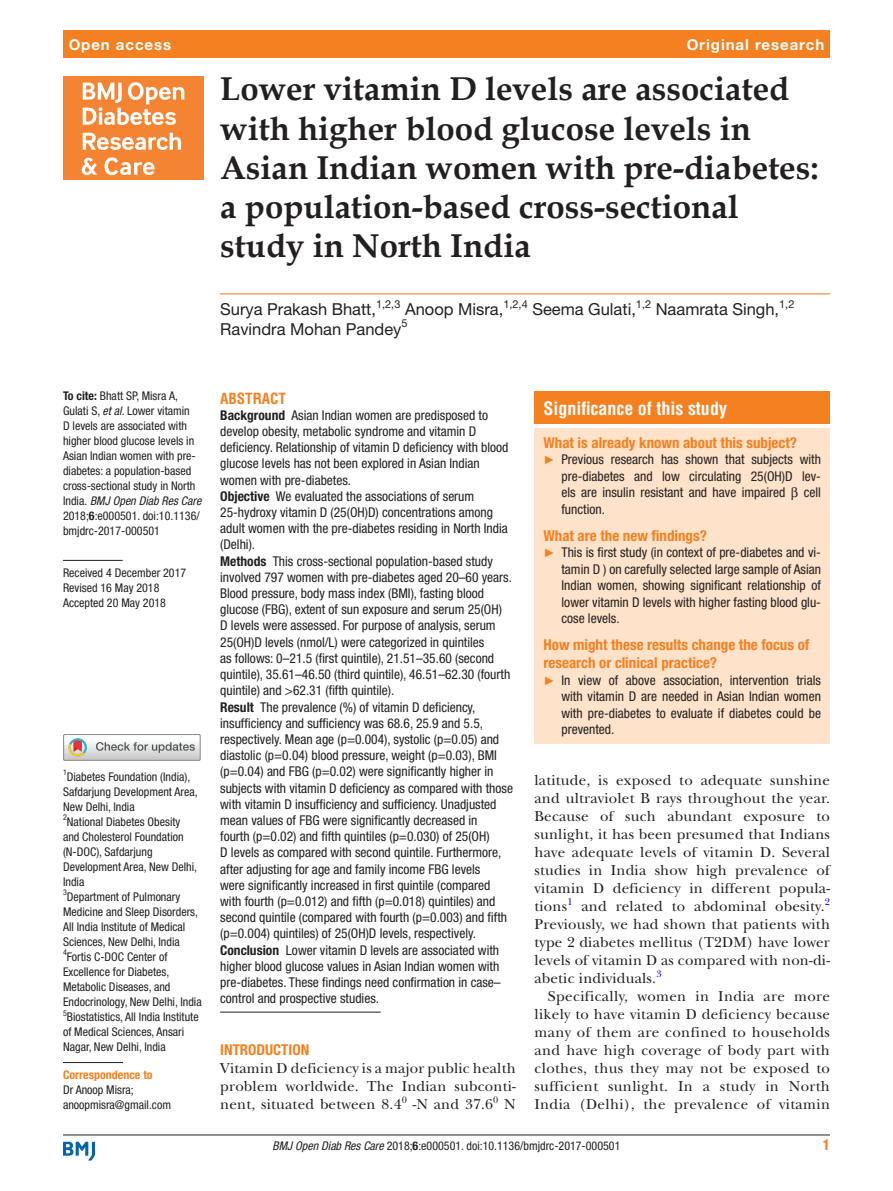
<style>
.page{position:relative;width:893px;height:1191px;background:#fff}
.page>*{position:absolute;margin:0;border:0;box-sizing:border-box;transform-origin:0 0}
.t1{font:700 33px/39px "Book Antiqua";color:#231f20}
.t2{font:700 condensed 18px "Helvetica";color:#fff}
.t3{font:16.5px "Helvetica Neue LT Std";color:#231f20}
.t4{font:15px/18px "New Baskerville";letter-spacing:.015em;color:#231f20;text-align:justify}
.t5{font:700 condensed 15px/18px "Helvetica Neue LT Std";color:#f58020}
.t6{font:700 15px "Helvetica Neue LT Std";letter-spacing:.065em;color:#fff}
.t7{font:700 condensed 15px "Helvetica";color:#f58020}
.t8{font:condensed 13.5px/16.2px "Helvetica Neue LT Std";color:#231f20;text-align:justify}
.t9{font:condensed 12px/15px "Helvetica Neue LT Std";color:#231f20}
.t10{font:700 condensed 12px "Helvetica Neue LT Std";color:#f58020}
.t11{font:10.95px "Helvetica Neue LT Std";color:#231f20}
.t12{font:9.9px "New Baskerville";color:#00f}
.t13{font:9.9px "New Baskerville";color:#231f20}
.t14{font:condensed 7.95px "Helvetica Neue LT Std";color:#231f20}
.s1{font-weight:700}
.s2{font-style:italic}
.s3{font-family:"Arial";font-stretch:normal;font-size:12px;color:#f58020}
</style>
<div class="page">
<hr style="left:63px;top:1134px;width:767px;height:1px;background:#231f20">
<svg style="left:63px;top:1141px;width:32px;height:19px"></svg>
<div style="left:63px;top:31px;width:767px;height:27px;background:#f58020"></div>
<hr style="left:220px;top:293px;width:610px;height:1px;background:#f58020">
<hr style="left:63px;top:1062px;width:60px;height:1px;background:#231f20">
<hr style="left:63px;top:560px;width:60px;height:1px;background:#231f20">
<div style="left:63px;top:734px;width:138px;height:27px;border:1px solid #969090"></div>
<svg style="left:64px;top:734px;width:136px;height:26px"></svg>
<div style="left:63px;top:76px;width:140px;height:104px;background:#f58432"></div>
<svg style="left:83px;top:82px;width:101px;height:43px"></svg>
<svg style="left:83px;top:133px;width:98px;height:17px"></svg>
<svg style="left:82px;top:158px;width:15px;height:17px"></svg>
<svg style="left:105px;top:157px;width:50px;height:18px"></svg>
<div style="left:534px;top:391px;width:296px;height:33px;background:#f58020"></div>
<div style="left:534px;top:428px;width:296px;height:315px;background:#fee2c9"></div>
<hr style="left:220px;top:1011px;width:161px;height:1px;background:#231f20">
<p class="t6" style="left:69px;top:35px;width:104px">Open access</p>
<p class="t6" style="left:687px;top:35px;width:139px">Original research</p>
<h1 class="t1" style="left:220px;top:70px;width:600px">Lower vitamin D levels are associated with higher blood glucose levels in Asian Indian women with pre-diabetes: a population-based cross-sectional study in North India</h1>
<p class="t3" style="left:220px;top:299px;width:157px">Surya Prakash Bhatt,</p>
<p class="t11" style="left:376px;top:297px;width:26px">1,2,3</p>
<p class="t3" style="left:405px;top:299px;width:100px">Anoop Misra,</p>
<p class="t11" style="left:503px;top:297px;width:26px">1,2,4</p>
<p class="t3" style="left:532px;top:299px;width:105px">Seema Gulati,</p>
<p class="t11" style="left:636px;top:297px;width:17px">1,2</p>
<p class="t3" style="left:656px;top:299px;width:125px">Naamrata Singh,</p>
<p class="t11" style="left:779px;top:297px;width:17px">1,2</p>
<p class="t3" style="left:220px;top:319px;width:183px">Ravindra Mohan Pandey</p>
<p class="t11" style="left:401px;top:317px;width:8px">5</p>
<p class="t9" style="left:63px;top:388px;width:140px"><span class="s1">To cite:</span> Bhatt SP, Misra A,<br>Gulati S, <span class="s2">et al</span>. Lower vitamin<br>D levels are associated with higher blood glucose levels in<br>Asian Indian women with pre&shy;diabetes: a population-based cross-sectional study in North<br>India. <span class="s2">BMJ Open Diab Res Care<br></span>2018;<span class="s1">6</span>:e000501. doi:10.1136/ bmjdrc-2017-000501</p>
<p class="t9" style="left:63px;top:565px;width:125px">Received 4 December 2017<br>Revised 16 May 2018<br>Accepted 20 May 2018</p>
<p class="t14" style="left:63px;top:768px;width:5px">1</p>
<p class="t9" style="left:63px;top:769px;width:140px;text-indent:4px">Diabetes Foundation (India),<br>Safdarjung Development Area,<br>New Delhi, India<br><sup>2</sup>National Diabetes Obesity<br>and Cholesterol Foundation (N-DOC), Safdarjung<br>Development Area, New Delhi,<br>India<br><sup>3</sup>Department of Pulmonary<br>Medicine and Sleep Disorders,<br>All India Institute of Medical<br>Sciences, New Delhi, India<br><sup>4</sup>Fortis C-DOC Center of<br>Excellence for Diabetes,<br>Metabolic Diseases, and<br>Endocrinology, New Delhi, India<br><sup>5</sup>Biostatistics, All India Institute of Medical Sciences, Ansari<br>Nagar, New Delhi, India</p>
<p class="t10" style="left:63px;top:1067px;width:91px">Correspondence to</p>
<p class="t9" style="left:63px;top:1082px;width:109px">Dr Anoop Misra; anoopmisra@gmail.com</p>
<p class="t7" style="left:220px;top:389px;width:67px">Abstract</p>
<p class="t8" style="left:220px;top:407px;width:294px;text-align:left"><span class="s1">Background</span> Asian Indian women are predisposed to develop obesity, metabolic syndrome and vitamin D deficiency. Relationship of vitamin D deficiency with blood glucose levels has not been explored in Asian Indian women with pre-diabetes.<br><span class="s1">Objective</span> We evaluated the associations of serum 25-hydroxy vitamin D (25(OH)D) concentrations among adult women with the pre-diabetes residing in North India (Delhi).<br><span class="s1">Methods</span> This cross-sectional population-based study involved 797 women with pre-diabetes aged 20–60 years.<br>Blood pressure, body mass index (BMI), fasting blood glucose (FBG), extent of sun exposure and serum 25(OH)<br>D levels were assessed. For purpose of analysis, serum 25(OH)D levels (nmol/L) were categorized in quintiles<br>as follows: 0–21.5 (first quintile), 21.51–35.60 (second quintile), 35.61–46.50 (third quintile), 46.51–62.30 (fourth quintile) and &gt;62.31 (fifth quintile).<br><span class="s1">Result</span> The prevalence (%) of vitamin D deficiency, insufficiency and sufficiency was 68.6, 25.9 and 5.5, respectively. Mean age (p=0.004), systolic (p=0.05) and diastolic (p=0.04) blood pressure, weight (p=0.03), BMI (p=0.04) and FBG (p=0.02) were significantly higher in subjects with vitamin D deficiency as compared with those with vitamin D insufficiency and sufficiency. Unadjusted mean values of FBG were significantly decreased in<br>fourth (p=0.02) and fifth quintiles (p=0.030) of 25(OH)<br>D levels as compared with second quintile. Furthermore, after adjusting for age and family income FBG levels<br>were significantly increased in first quintile (compared with fourth (p=0.012) and fifth (p=0.018) quintiles) and second quintile (compared with fourth (p=0.003) and fifth (p=0.004) quintiles) of 25(OH)D levels, respectively.<br><span class="s1">Conclusion</span> Lower vitamin D levels are associated with higher blood glucose values in Asian Indian women with pre-diabetes. These findings need confirmation in case– control and prospective studies.</p>
<p class="t5" style="left:220px;top:1040px;width:61px">Introductio</p>
<p class="t5" style="left:301px;top:1040px;width:10px">n</p>
<p class="t4" style="left:220px;top:1059px;width:297px">Vitamin D deficiency is a major public health problem worldwide. The Indian subconti&shy;nent, situated between 8.4</p>
<p class="t13" style="left:402px;top:1093px;width:7px">0</p>
<p class="t4" style="left:413px;top:1095px;width:82px">-N and 37.6</p>
<p class="t13" style="left:493px;top:1093px;width:7px">0</p>
<p class="t4" style="left:504px;top:1095px;width:13px">N</p>
<h2 class="t2" style="left:543px;top:397px;width:185px">Significance of this study</h2>
<p class="t5" style="left:543px;top:433px;width:255px">What is already known about this subject?</p>
<p class="t8" style="left:561px;top:451px;width:261px;text-indent:-18px"><span class="s3">►</span> Previous research has shown that subjects with pre-diabetes and low circulating 25(OH)D lev&shy;els are insulin resistant and have impaired</p>
<p class="t8" style="left:804px;top:484px;width:19px">cell</p>
<p class="t8" style="left:561px;top:501px;width:45px">function.</p>
<p class="t5" style="left:543px;top:526px;width:165px">What are the new findings?</p>
<p class="t8" style="left:561px;top:544px;width:261px;text-indent:-18px"><span class="s3">►</span> This is first study (in context of pre-diabetes and vi&shy;tamin D ) on carefully selected large sample of Asian Indian women, showing significant relationship of lower vitamin D levels with higher fasting blood glu&shy;cose levels.</p>
<p class="t5" style="left:543px;top:636px;width:267px">How might these results change the focus of research or clinical practice?</p>
<p class="t8" style="left:561px;top:672px;width:261px;text-indent:-18px"><span class="s3">►</span> In view of above association, intervention trials with vitamin D are needed in Asian Indian women with pre-diabetes to evaluate if diabetes could be prevented.</p>
<p class="t4" style="left:534px;top:771px;width:297px">latitude, is exposed to adequate sunshine and ultraviolet B rays throughout the year.<br>Because of such abundant exposure to sunlight, it has been presumed that Indians have adequate levels of vitamin D. Several studies in India show high prevalence of vitamin D deficiency in different popula&shy;tions</p>
<p class="t12" style="left:567px;top:895px;width:7px">1</p>
<p class="t4" style="left:581px;top:897px;width:245px">and related to abdominal obesity.</p>
<p class="t12" style="left:825px;top:895px;width:7px">2</p>
<p class="t4" style="left:534px;top:915px;width:297px">Previously, we had shown that patients with type 2 diabetes mellitus (T2DM) have lower levels of vitamin D as compared with non-di&shy;abetic individuals.</p>
<p class="t12" style="left:656px;top:967px;width:7px">3</p>
<p class="t4" style="left:534px;top:987px;width:297px;text-indent:14px">Specifically, women in India are more likely to have vitamin D deficiency because many of them are confined to households and have high coverage of body part with clothes, thus they may not be exposed to sufficient sunlight. In a study in North India (Delhi), the prevalence of vitamin</p>
<p class="t9" style="left:273px;top:1137px;width:349px"><span class="s2">BMJ Open Diab Res Care</span> 2018;<span class="s1">6</span>:e000501. doi:10.1136/bmjdrc-2017-000501</p>
<p class="t5" style="left:823px;top:1135px;width:9px">1</p>
</div>
